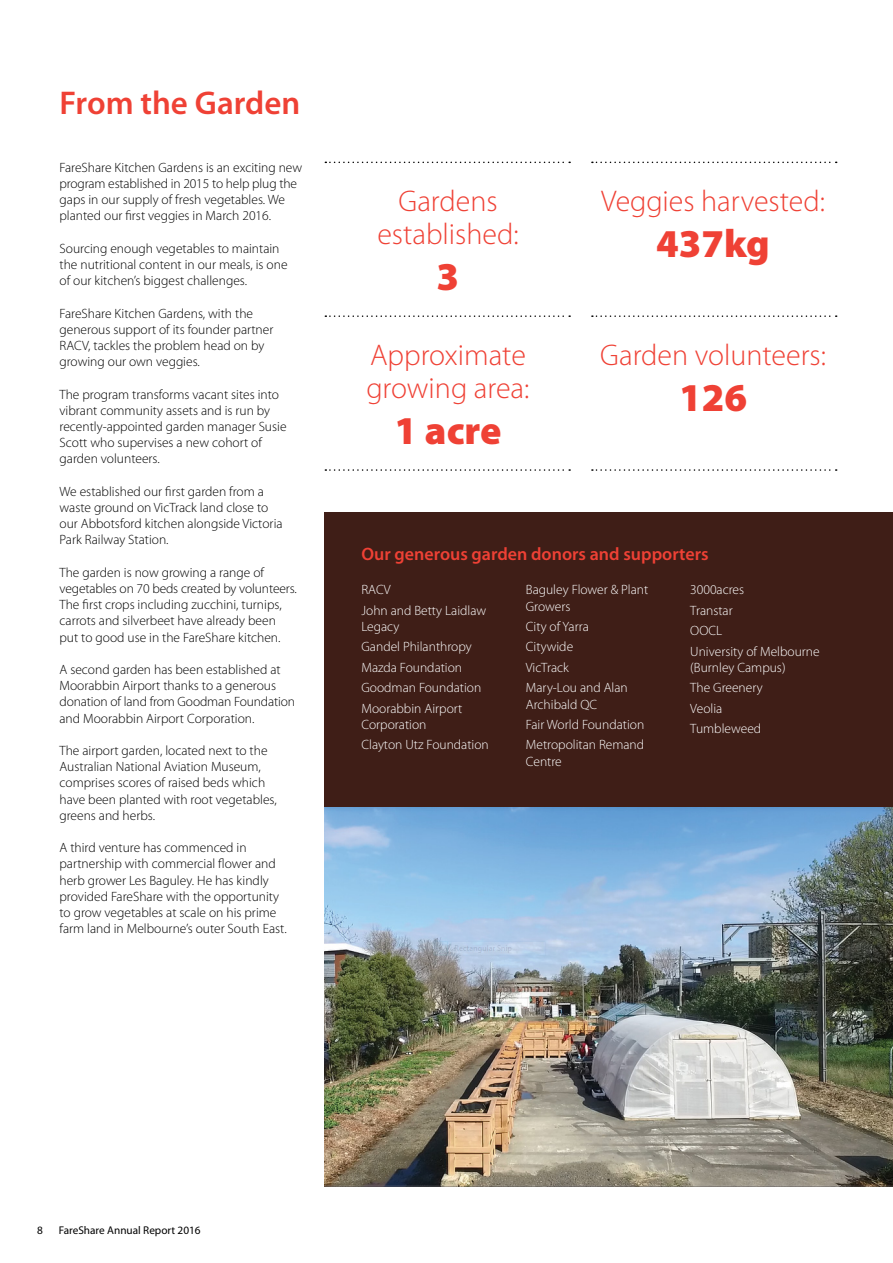
<style>
.page{position:relative;width:893px;height:1263px;background:#fff}
.page>*{position:absolute;margin:0;border:0;box-sizing:border-box;transform-origin:0 0}
.t1{font:900 39.6px "Myriad Pro";color:#ef4135}
.t2{font:600 33px "Myriad Pro";color:#ef4135}
.t3{font:300 30px/33px "Myriad Pro";color:#ef4135;text-align:center}
.t4{font:600 18px "Myriad Pro";color:#ef4135}
.t5{font:300 13.5px/16.2px "Myriad Pro";color:#000}
.t6{font:300 13.5px/20.4px "Myriad Pro";color:#fff}
.t7{font:11.25px "Myriad Pro";color:#000}
</style>
<div class="page">
<svg style="left:325px;top:162px;width:245px;height:1px"></svg>
<svg style="left:325px;top:315px;width:245px;height:2px"></svg>
<svg style="left:325px;top:469px;width:245px;height:2px"></svg>
<svg style="left:592px;top:162px;width:245px;height:1px"></svg>
<svg style="left:592px;top:315px;width:245px;height:2px"></svg>
<svg style="left:592px;top:469px;width:245px;height:2px"></svg>
<div style="left:325px;top:512px;width:568px;height:296px;background:#3f1e17"></div>
<img style="left:325px;top:808px;width:568px;height:379px">
<h2 class="t2" style="left:60px;top:85px;width:242px">From the Garden</h2>
<p class="t5" style="left:60px;top:159px;width:244px">FareShare Kitchen Gardens is an exciting new program established in 2015 to help plug the gaps in our supply of fresh vegetables. We planted our first veggies in March 2016.</p>
<p class="t5" style="left:60px;top:240px;width:230px">Sourcing enough vegetables to maintain the nutritional content in our meals, is one of our kitchen’s biggest challenges.</p>
<p class="t5" style="left:60px;top:305px;width:215px">FareShare Kitchen Gardens, with the generous support of its founder partner RACV, tackles the problem head on by growing our own veggies.</p>
<p class="t5" style="left:60px;top:386px;width:229px">The program transforms vacant sites into vibrant community assets and is run by recently-appointed garden manager Susie Scott who supervises a new cohort of garden volunteers.</p>
<p class="t5" style="left:60px;top:483px;width:225px">We established our first garden from a waste ground on VicTrack land close to our Abbotsford kitchen alongside Victoria Park Railway Station.</p>
<p class="t5" style="left:60px;top:564px;width:239px">The garden is now growing a range of vegetables on 70 beds created by volunteers.<br>The first crops including zucchini, turnips, carrots and silverbeet have already been put to good use in the FareShare kitchen.</p>
<p class="t5" style="left:60px;top:662px;width:237px">A second garden has been established at Moorabbin Airport thanks to a generous donation of land from Goodman Foundation and Moorabbin Airport Corporation.</p>
<p class="t5" style="left:60px;top:743px;width:219px">The airport garden, located next to the Australian National Aviation Museum, comprises scores of raised beds which have been planted with root vegetables, greens and herbs.</p>
<p class="t5" style="left:60px;top:840px;width:229px">A third venture has commenced in partnership with commercial flower and herb grower Les Baguley. He has kindly provided FareShare with the opportunity to grow vegetables at scale on his prime farm land in Melbourne’s outer South East.</p>
<h3 class="t3" style="left:377px;top:185px;width:143px">Gardens established:</h3>
<h1 class="t1" style="left:437px;top:254px;width:24px">3</h1>
<h3 class="t3" style="left:367px;top:339px;width:164px;text-align:left">Approximate growing area:</h3>
<h1 class="t1" style="left:394px;top:408px;width:109px">1 acre</h1>
<h3 class="t3" style="left:601px;top:185px;width:225px">Veggies harvested:</h3>
<h1 class="t1" style="left:656px;top:221px;width:115px">437kg</h1>
<h3 class="t3" style="left:600px;top:339px;width:227px">Garden volunteers:</h3>
<h1 class="t1" style="left:679px;top:375px;width:70px">126</h1>
<h3 class="t4" style="left:361px;top:544px;width:349px">Our generous garden donors and supporters</h3>
<p class="t6" style="left:361px;top:580px;width:126px">RACV<br>John and Betty Laidlaw</p>
<p class="t6" style="left:361px;top:616px;width:121px">Legacy<br>Gandel Philanthropy<br>Mazda Foundation<br>Goodman Foundation<br>Moorabbin Airport</p>
<p class="t6" style="left:361px;top:714px;width:129px">Corporation<br>Clayton Utz Foundation</p>
<p class="t6" style="left:526px;top:582px;width:124px;line-height:16.2px">Baguley Flower &amp; Plant<br>Growers</p>
<p class="t6" style="left:526px;top:616px;width:104px">City of Yarra<br>Citywide<br>VicTrack<br>Mary-Lou and Alan</p>
<p class="t6" style="left:526px;top:694px;width:120px">Archibald QC<br>Fair World Foundation<br>Metropolitan Remand</p>
<p class="t6" style="left:526px;top:751px;width:37px">Centre</p>
<p class="t6" style="left:690px;top:580px;width:131px">3000acres<br>Transtar<br>OOCL<br>University of Melbourne</p>
<p class="t6" style="left:690px;top:657px;width:97px">(Burnley Campus)<br>The Greenery<br>Veolia<br>Tumbleweed</p>
<p class="t7" style="left:37px;top:1224px;width:7px">8</p>
<p class="t7" style="left:59px;top:1224px;width:143px">FareShare Annual Report 2016</p>
</div>
